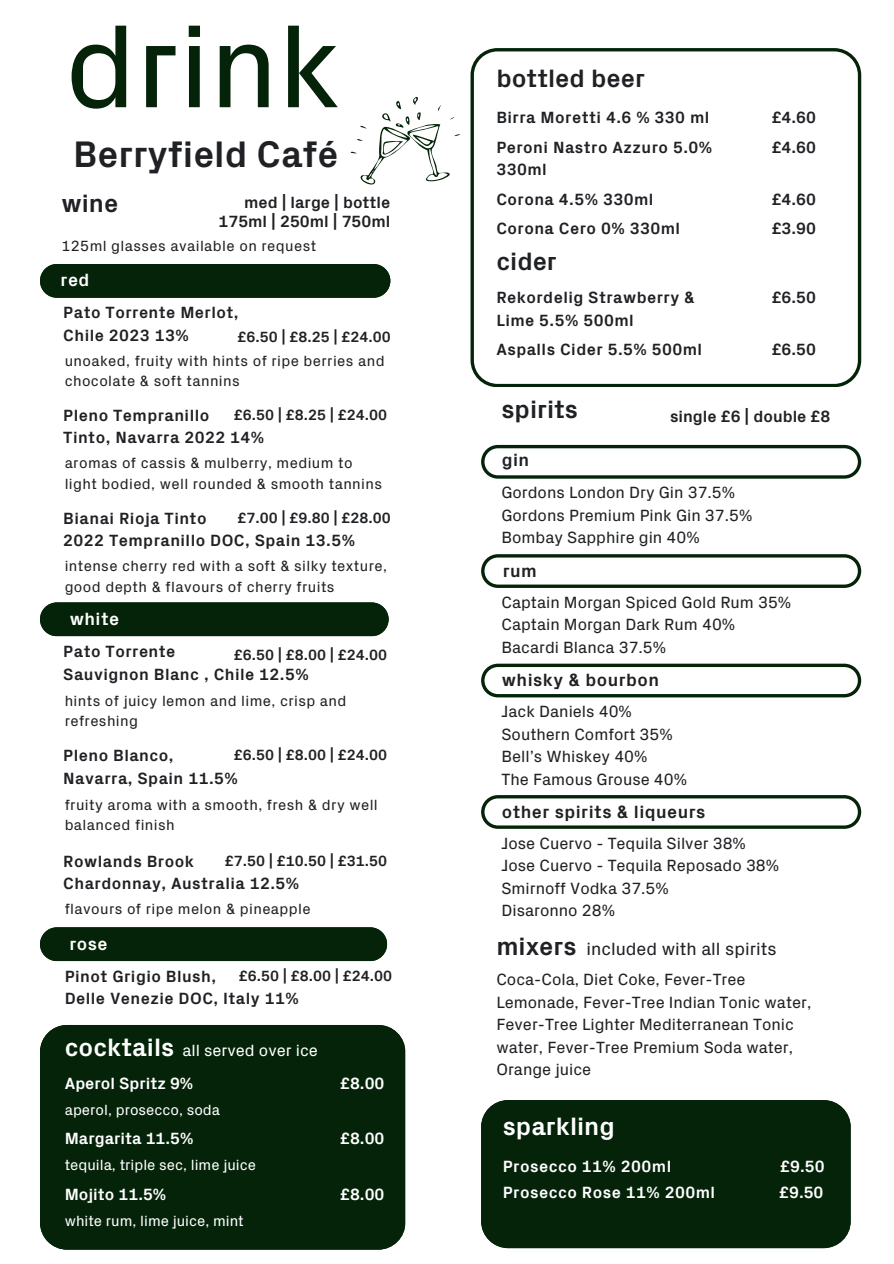
<style>
.page{position:relative;width:894px;height:1264px;background:#fff}
.page>*{position:absolute;margin:0;border:0;box-sizing:border-box;transform-origin:0 0}
.t1{font:119.85px "Px Grotesk";color:#042309}
.t2{font:700 37.5px "Px Grotesk";color:#1f2124}
.t3{font:700 25.5px "Px Grotesk";color:#1f2124}
.t4{font:700 25.5px "Px Grotesk";color:#fff}
.t5{font:700 18px "Px Grotesk";letter-spacing:.025em;color:#1f2124}
.t6{font:18px "Px Grotesk";color:#1f2124}
.t7{font:700 18px "Px Grotesk";letter-spacing:.025em;color:#fff}
.t8{font:16.5px/22.5px "Px Grotesk";color:#1f2124}
.t9{font:700 16.5px/22.5px "Px Grotesk";letter-spacing:.025em;color:#1f2124}
.t10{font:700 16.5px "Px Grotesk";color:#fff}
.t11{font:700 16.5px/19.2px "Px Grotesk";color:#1f2124;text-align:right}
.t12{font:700 16.5px "Px Grotesk";letter-spacing:.025em;color:#fff}
.t13{font:16.5px "Px Grotesk";color:#fff}
.t14{font:15px/20.2px "Px Grotesk";letter-spacing:.025em;color:#1f2124}
.t15{font:700 15px "Px Grotesk";color:#1f2124}
.t16{font:15px "Px Grotesk";color:#fff}
.s1{font-weight:700;font-size:25.5px}
</style>
<div class="page">
<div style="left:481px;top:1100px;width:369px;height:148px;background:#042309"></div>
<div style="left:40px;top:1025px;width:364px;height:224px;background:#042309"></div>
<div style="left:40px;top:927px;width:346px;height:34px;background:#042309"></div>
<div style="left:40px;top:264px;width:350px;height:34px;background:#042309"></div>
<div style="left:40px;top:602px;width:348px;height:34px;background:#042309"></div>
<svg style="left:470px;top:48px;width:391px;height:339px"></svg>
<svg style="left:481px;top:663px;width:380px;height:34px"></svg>
<svg style="left:481px;top:554px;width:380px;height:34px"></svg>
<svg style="left:481px;top:445px;width:380px;height:33px"></svg>
<svg style="left:481px;top:795px;width:380px;height:33px"></svg>
<svg style="left:350px;top:96px;width:110px;height:89px"></svg>
<h1 class="t1" style="left:65px;top:-20px;width:277px">drink</h1>
<h2 class="t2" style="left:73px;top:127px;width:267px">Berryfield Café</h2>
<h3 class="t3" style="left:61px;top:184px;width:58px">wine</h3>
<p class="t11" style="left:218px;top:192px;width:173px">med | large | bottle<br>175ml | 250ml | 750ml</p>
<p class="t14" style="left:61px;top:234px;width:256px">125ml glasses available on request</p>
<p class="t7" style="left:61px;top:267px;width:30px">red</p>
<p class="t9" style="left:63px;top:300px;width:177px">Pato Torrente Merlot,<br>Chile 2023 13%</p>
<p class="t14" style="left:65px;top:349px;width:321px">unoaked, fruity with hints of ripe berries and chocolate &amp; soft tannins</p>
<p class="t9" style="left:63px;top:403px;width:202px">Pleno Tempranillo<br>Tinto, Navarra 2022 14%</p>
<p class="t14" style="left:65px;top:452px;width:319px">aromas of cassis &amp; mulberry, medium to light bodied, well rounded &amp; smooth tannins</p>
<p class="t9" style="left:63px;top:506px;width:293px">Bianai Rioja Tinto<br>2022 Tempranillo DOC, Spain 13.5%</p>
<p class="t14" style="left:65px;top:555px;width:324px">intense cherry red with a soft &amp; silky texture, good depth &amp; flavours of cherry fruits</p>
<p class="t15" style="left:237px;top:326px;width:155px">£6.50 | £8.25 | £24.00</p>
<p class="t15" style="left:234px;top:404px;width:155px">£6.50 | £8.25 | £24.00</p>
<p class="t15" style="left:237px;top:507px;width:155px">£7.00 | £9.80 | £28.00</p>
<p class="t7" style="left:70px;top:605px;width:51px">white</p>
<p class="t9" style="left:63px;top:639px;width:247px">Pato Torrente<br>Sauvignon Blanc , Chile 12.5%</p>
<p class="t14" style="left:65px;top:689px;width:283px">hints of juicy lemon and lime, crisp and refreshing</p>
<p class="t9" style="left:63px;top:743px;width:176px">Pleno Blanco,<br>Navarra, Spain 11.5%</p>
<p class="t14" style="left:65px;top:793px;width:314px">fruity aroma with a smooth, fresh &amp; dry well balanced finish</p>
<p class="t9" style="left:63px;top:849px;width:237px">Rowlands Brook<br>Chardonnay, Australia 12.5%</p>
<p class="t15" style="left:234px;top:643px;width:155px">£6.50 | £8.00 | £24.00</p>
<p class="t15" style="left:234px;top:744px;width:155px">£6.50 | £8.00 | £24.00</p>
<p class="t15" style="left:225px;top:849px;width:164px">£7.50 | £10.50 | £31.50</p>
<p class="t14" style="left:65px;top:897px;width:247px">flavours of ripe melon &amp; pineapple</p>
<p class="t7" style="left:69px;top:930px;width:40px">rose</p>
<p class="t9" style="left:65px;top:964px;width:153px">Pinot Grigio Blush,</p>
<p class="t15" style="left:239px;top:965px;width:155px">£6.50 | £8.00 | £24.00</p>
<p class="t9" style="left:65px;top:986px;width:235px">Delle Venezie DOC, Italy 11%</p>
<p class="t13" style="left:65px;top:1038px;width:255px"><span class="s1">cocktails</span> all served over ice</p>
<p class="t10" style="left:65px;top:1071px;width:130px">Aperol Spritz 9%</p>
<p class="t16" style="left:65px;top:1098px;width:157px">aperol, prosecco, soda</p>
<p class="t10" style="left:65px;top:1126px;width:130px">Margarita 11.5%</p>
<p class="t16" style="left:65px;top:1154px;width:193px">tequila, triple sec, lime juice</p>
<p class="t10" style="left:65px;top:1182px;width:103px">Mojito 11.5%</p>
<p class="t16" style="left:65px;top:1209px;width:180px">white rum, lime juice, mint</p>
<p class="t10" style="left:340px;top:1071px;width:46px">£8.00</p>
<p class="t10" style="left:340px;top:1126px;width:46px">£8.00</p>
<p class="t10" style="left:340px;top:1182px;width:46px">£8.00</p>
<h3 class="t3" style="left:496px;top:60px;width:150px">bottled beer</h3>
<p class="t9" style="left:496px;top:105px;width:214px">Birra Moretti 4.6 % 330 ml</p>
<p class="t9" style="left:771px;top:105px;width:46px">£4.60</p>
<p class="t9" style="left:496px;top:135px;width:217px">Peroni Nastro Azzuro 5.0%<br>330ml</p>
<p class="t9" style="left:771px;top:135px;width:46px">£4.60</p>
<p class="t9" style="left:496px;top:187px;width:158px">Corona 4.5% 330ml</p>
<p class="t9" style="left:771px;top:187px;width:46px">£4.60</p>
<p class="t9" style="left:496px;top:216px;width:185px">Corona Cero 0% 330ml</p>
<p class="t9" style="left:771px;top:216px;width:46px">£3.90</p>
<h3 class="t3" style="left:496px;top:243px;width:62px">cider</h3>
<p class="t9" style="left:496px;top:285px;width:200px">Rekordelig Strawberry &amp;<br>Lime 5.5% 500ml</p>
<p class="t9" style="left:771px;top:285px;width:46px">£6.50</p>
<p class="t9" style="left:496px;top:337px;width:207px">Aspalls Cider 5.5% 500ml</p>
<p class="t9" style="left:771px;top:337px;width:46px">£6.50</p>
<h3 class="t3" style="left:501px;top:391px;width:78px">spirits</h3>
<p class="t11" style="left:670px;top:405px;width:162px">single £6 | double £8</p>
<p class="t5" style="left:501px;top:447px;width:29px">gin</p>
<p class="t8" style="left:501px;top:480px;width:252px">Gordons London Dry Gin 37.5%<br>Gordons Premium Pink Gin 37.5%<br>Bombay Sapphire gin 40%</p>
<p class="t5" style="left:502px;top:557px;width:36px">rum</p>
<p class="t8" style="left:501px;top:589px;width:291px">Captain Morgan Spiced Gold Rum 35%<br>Captain Morgan Dark Rum 40%<br>Bacardi Blanca 37.5%</p>
<p class="t5" style="left:501px;top:666px;width:159px">whisky &amp; bourbon</p>
<p class="t8" style="left:501px;top:699px;width:187px">Jack Daniels 40%<br>Southern Comfort 35%<br>Bell’s Whiskey 40%<br>The Famous Grouse 40%</p>
<p class="t5" style="left:501px;top:798px;width:205px">other spirits &amp; liqueurs</p>
<p class="t8" style="left:501px;top:830px;width:279px">Jose Cuervo - Tequila Silver 38%<br>Jose Cuervo - Tequila Reposado 38%<br>Smirnoff Vodka 37.5%<br>Disaronno 28%</p>
<p class="t6" style="left:496px;top:935px;width:281px"><span class="s1">mixers</span> included with all spirits</p>
<p class="t8" style="left:496px;top:967px;width:316px">Coca-Cola, Diet Coke, Fever-Tree Lemonade, Fever-Tree Indian Tonic water, Fever-Tree Lighter Mediterranean Tonic water, Fever-Tree Premium Soda water, Orange juice</p>
<h3 class="t4" style="left:502px;top:1107px;width:113px">sparkling</h3>
<p class="t12" style="left:502px;top:1154px;width:170px">Prosecco 11% 200ml</p>
<p class="t10" style="left:780px;top:1154px;width:46px">£9.50</p>
<p class="t12" style="left:502px;top:1180px;width:214px">Prosecco Rose 11% 200ml</p>
<p class="t10" style="left:779px;top:1180px;width:46px">£9.50</p>
</div>
